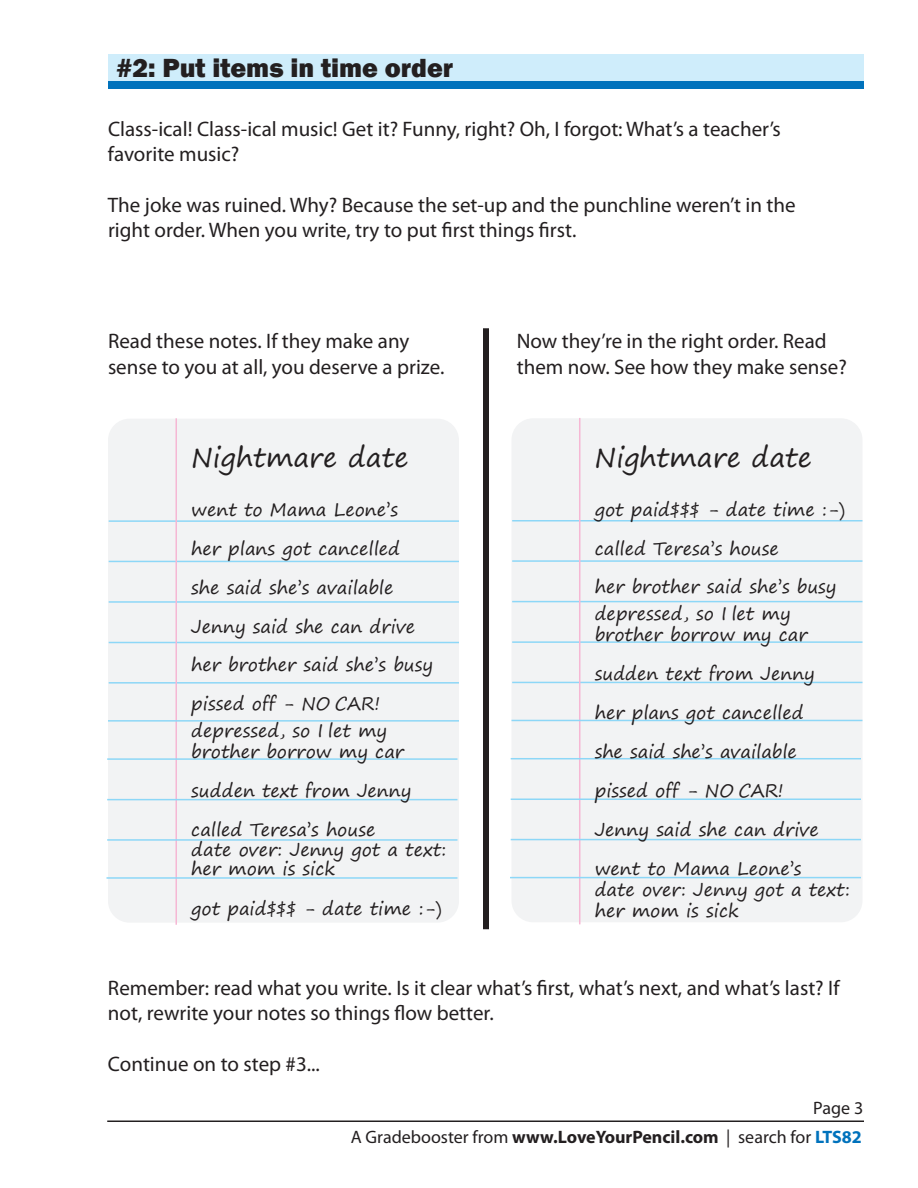
<style>
.page{position:relative;width:918px;height:1188px;background:#fff}
.page>*{position:absolute;margin:0;border:0;box-sizing:border-box;transform-origin:0 0}
.t1{font:27px "Segoe Print";color:#231f20}
.t2{font:800 27px "Franklin Gothic";color:#231f20}
.t3{font:21px/25.2px "Myriad Pro";color:#231f20}
.t4{font:18px/38.7px "Segoe Print";color:#231f20}
.t5{font:18px "Myriad Pro";color:#231f20}
.s1{font-weight:700}
.s2{font-weight:700;color:#0072bc}
</style>
<div class="page">
<hr style="left:107px;top:1121px;width:757px;height:1px;background:#231f20">
<div style="left:108px;top:54px;width:756px;height:33px;background:#cfedfb"></div>
<div style="left:108px;top:81px;width:756px;height:8px;background:#0072bc"></div>
<div style="left:108px;top:419px;width:351px;height:504px;background:#f2f3f4;border-radius:22px"></div>
<hr style="left:109px;top:520px;width:350px;height:2px;background:#8dd7f7">
<hr style="left:109px;top:561px;width:350px;height:1px;background:#8dd7f7">
<hr style="left:109px;top:601px;width:350px;height:2px;background:#8dd7f7">
<hr style="left:109px;top:642px;width:350px;height:1px;background:#8dd7f7">
<hr style="left:109px;top:682px;width:350px;height:2px;background:#8dd7f7">
<hr style="left:175px;top:418px;width:2px;height:507px;background:#f6b7d4">
<hr style="left:108px;top:720px;width:351px;height:2px;background:#8dd7f7">
<hr style="left:107px;top:758px;width:350px;height:2px;background:#8dd7f7">
<hr style="left:107px;top:799px;width:350px;height:1px;background:#8dd7f7">
<hr style="left:107px;top:839px;width:350px;height:2px;background:#8dd7f7">
<hr style="left:106px;top:877px;width:351px;height:2px;background:#8dd7f7">
<div style="left:512px;top:418px;width:350px;height:504px;background:#f2f3f4;border-radius:22px"></div>
<hr style="left:512px;top:520px;width:350px;height:2px;background:#8dd7f7">
<hr style="left:512px;top:560px;width:350px;height:2px;background:#8dd7f7">
<hr style="left:512px;top:601px;width:350px;height:1px;background:#8dd7f7">
<hr style="left:512px;top:641px;width:350px;height:2px;background:#8dd7f7">
<hr style="left:512px;top:682px;width:350px;height:1px;background:#8dd7f7">
<hr style="left:579px;top:418px;width:1px;height:506px;background:#f6b7d4">
<hr style="left:512px;top:720px;width:350px;height:1px;background:#8dd7f7">
<hr style="left:511px;top:758px;width:350px;height:1px;background:#8dd7f7">
<hr style="left:511px;top:799px;width:350px;height:1px;background:#8dd7f7">
<hr style="left:511px;top:839px;width:350px;height:1px;background:#8dd7f7">
<hr style="left:510px;top:877px;width:351px;height:1px;background:#8dd7f7">
<div style="left:483px;top:328px;width:6px;height:601px;background:#231f20"></div>
<h1 class="t2" style="left:117px;top:53px;width:338px">#2: Put items in time order</h1>
<p class="t3" style="left:108px;top:118px;width:674px">Class-ical! Class-ical music! Get it? Funny, right? Oh, I forgot: What’s a teacher’s favorite music?</p>
<p class="t3" style="left:108px;top:194px;width:689px">The joke was ruined. Why? Because the set-up and the punchline weren’t in the right order. When you write, try to put first things first.</p>
<p class="t3" style="left:108px;top:330px;width:338px">Read these notes. If they make any sense to you at all, you deserve a prize.</p>
<p class="t3" style="left:517px;top:330px;width:332px">Now they’re in the right order. Read them now. See how they make sense?</p>
<h1 class="t1" style="left:191px;top:434px;width:219px">Nightmare date</h1>
<p class="t4" style="left:191px;top:490px;width:243px">went to Mama Leone’s<br>her plans got cancelled<br>she said she’s available<br>Jenny said she can drive her brother said she’s busy pissed off - NO CAR!</p>
<p class="t4" style="left:191px;top:719px;width:214px;line-height:21px">depressed, so I let my brother borrow my car</p>
<p class="t4" style="left:191px;top:770px;width:222px">sudden text from Jenny</p>
<p class="t4" style="left:191px;top:820px;width:257px;line-height:19.5px">called Teresa’s house<br>date over: Jenny got a text: her mom is sick</p>
<p class="t4" style="left:191px;top:889px;width:252px">got paid$$$ - date time :-)</p>
<h1 class="t1" style="left:595px;top:433px;width:219px">Nightmare date</h1>
<p class="t4" style="left:595px;top:490px;width:252px">got paid$$$ - date time :-)</p>
<p class="t4" style="left:595px;top:530px;width:243px;line-height:37.5px">called Teresa’s house<br>her brother said she’s busy</p>
<p class="t4" style="left:595px;top:603px;width:214px;line-height:21px">depressed, so I let my brother borrow my car</p>
<p class="t4" style="left:595px;top:654px;width:226px">sudden text from Jenny her plans got cancelled she said she’s available pissed off - NO CAR!<br>Jenny said she can drive went to Mama Leone’s</p>
<p class="t4" style="left:595px;top:879px;width:257px;line-height:21px">date over: Jenny got a text: her mom is sick</p>
<p class="t3" style="left:108px;top:977px;width:733px">Remember: read what you write. Is it clear what’s first, what’s next, and what’s last? If not, rewrite your notes so things flow better.</p>
<p class="t3" style="left:108px;top:1053px;width:213px">Continue on to step #3...</p>
<p class="t5" style="left:813px;top:1101px;width:51px">Page 3</p>
<p class="t5" style="left:351px;top:1131px;width:513px">A Gradebooster from <span class="s1">www.LoveYourPencil.com</span> | search for <span class="s2">LTS82</span></p>
</div>
